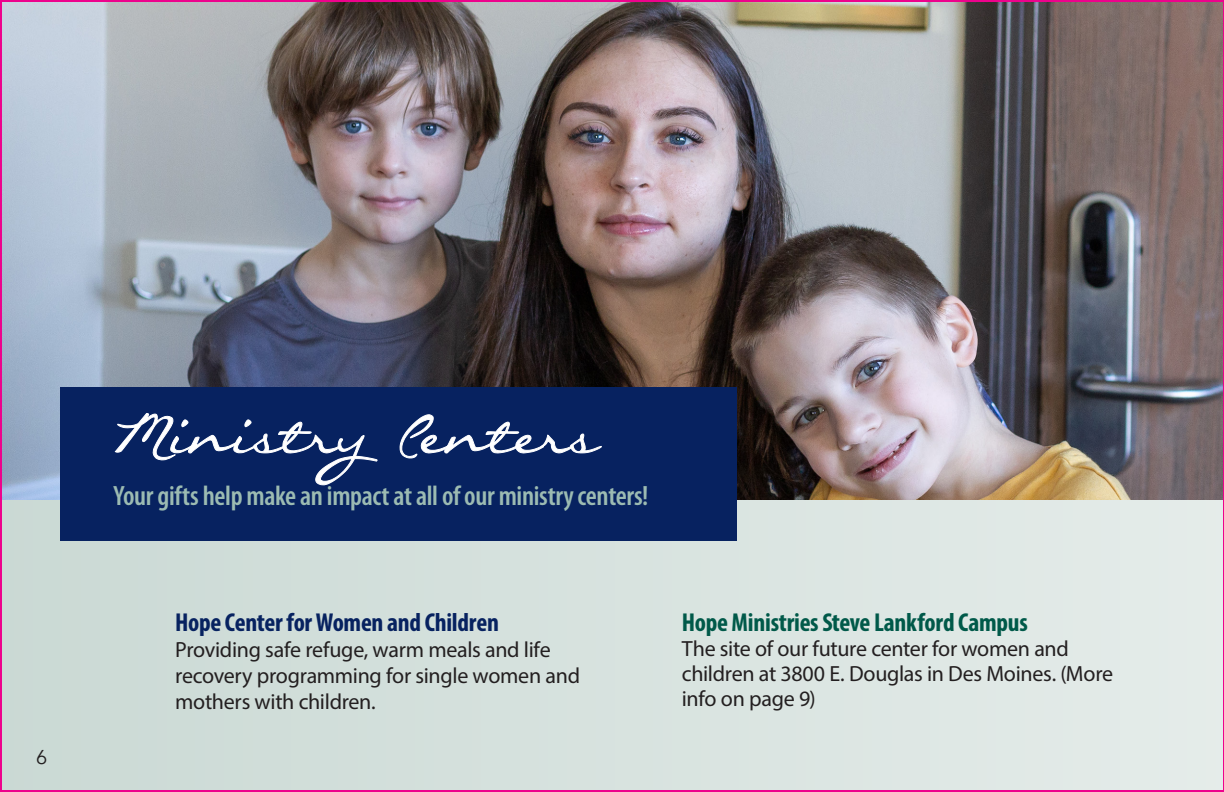
<style>
.page{position:relative;width:1224px;height:792px;background:#fff}
.page>*{position:absolute;margin:0;border:0;box-sizing:border-box;transform-origin:0 0}
.t1{font:76px "Callie Hand";letter-spacing:.005em;color:#fff}
.t2{font:600 condensed 28px "Myriad Pro";letter-spacing:-.01em;color:#9cbbb2}
.t3{font:700 condensed 26px "Myriad Pro";letter-spacing:-.01em;color:#005949}
.t4{font:700 condensed 26px "Myriad Pro";letter-spacing:-.01em;color:#072260}
.t5{font:22px/26px "Myriad Pro";letter-spacing:-.015em;color:#231f20}
.t6{font:20px "Avenir";color:#231f20}
</style>
<div class="page">
<img style="left:0;top:0;width:1223px;height:792px">
<hr style="left:1223px;top:0;width:1px;height:792px;background:#ed028c">
<p class="t6" style="left:36px;top:744px;width:13px">6</p>
<h1 class="t1" style="left:103px;top:396px;width:499px">Ministry Centers</h1>
<p class="t2" style="left:113px;top:480px;width:537px">Your gifts help make an impact at all of our ministry centers!</p>
<p class="t4" style="left:175px;top:606px;width:325px">Hope Center for Women and Children</p>
<p class="t5" style="left:175px;top:636px;width:406px">Providing safe refuge, warm meals and life recovery programming for single women and mothers with children.</p>
<p class="t3" style="left:682px;top:606px;width:347px">Hope Ministries Steve Lankford Campus</p>
<p class="t5" style="left:682px;top:636px;width:433px;line-height:25px">The site of our future center for women and children at 3800 E. Douglas in Des Moines. (More info on page 9)</p>
</div>
